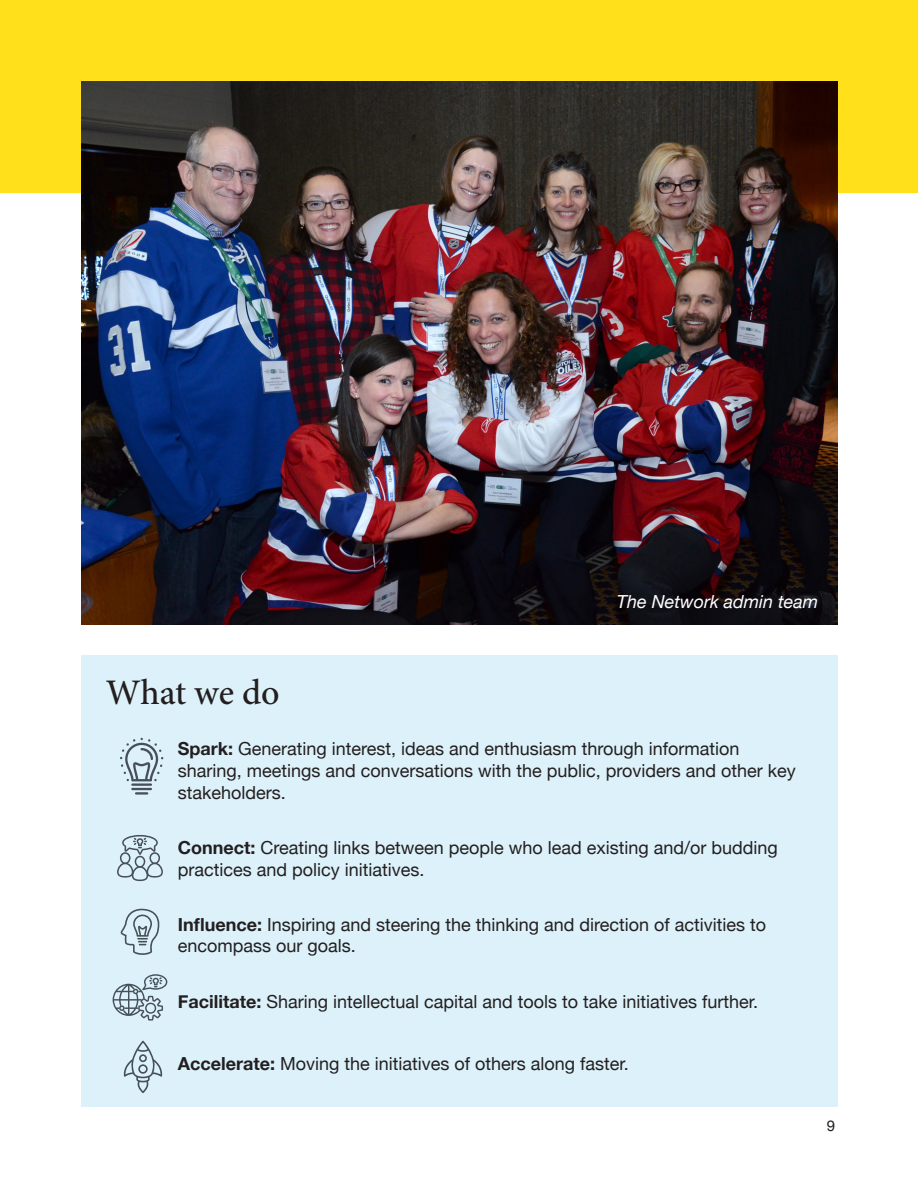
<style>
.page{position:relative;width:918px;height:1188px;background:#fff}
.page>*{position:absolute;margin:0;border:0;box-sizing:border-box;transform-origin:0 0}
.Heading_2{font:500 36px "Minion Pro";letter-spacing:-.005em;color:#231f20}
.t1{font:18px/21.6px "Helvetica Neue";color:#231f20}
.t2{font:italic 18px "Helvetica Neue";color:#fff}
.t3{font:15px "Helvetica Neue";color:#231f20}
.s1{font-weight:700}
</style>
<div class="page">
<div style="left:0;top:0;width:918px;height:192px;background:#ffe01b"></div>
<div style="left:81px;top:655px;width:757px;height:452px;background:#dcf1f9"></div>
<img style="left:82px;top:81px;width:756px;height:543px">
<svg style="left:120px;top:738px;width:43px;height:43px"></svg>
<hr style="left:131px;top:783px;width:21px;height:3px;background:#474f59">
<hr style="left:131px;top:788px;width:21px;height:2px;background:#474f59">
<svg style="left:135px;top:792px;width:13px;height:3px"></svg>
<svg style="left:117px;top:835px;width:46px;height:46px"></svg>
<svg style="left:113px;top:974px;width:54px;height:47px"></svg>
<svg style="left:124px;top:1041px;width:38px;height:52px"></svg>
<svg style="left:121px;top:909px;width:38px;height:46px"></svg>
<p class="t2" style="left:617px;top:589px;width:203px">The Network admin team</p>
<p class="Heading_2" style="left:106px;top:669px;width:175px">What we do</p>
<p class="t1" style="left:178px;top:739px;width:620px"><span class="s1">Spark:</span> Generating interest, ideas and enthusiasm through information sharing, meetings and conversations with the public, providers and other key stakeholders.</p>
<p class="t1" style="left:178px;top:838px;width:602px"><span class="s1">Connect:</span> Creating links between people who lead existing and/or budding practices and policy initiatives.</p>
<p class="t1" style="left:178px;top:915px;width:590px"><span class="s1">Influence:</span> Inspiring and steering the thinking and direction of activities to encompass our goals.</p>
<p class="t1" style="left:178px;top:992px;width:582px"><span class="s1">Facilitate:</span> Sharing intellectual capital and tools to take initiatives further.</p>
<p class="t1" style="left:178px;top:1054px;width:453px"><span class="s1">Accelerate:</span> Moving the initiatives of others along faster.</p>
<p class="t3" style="left:827px;top:1115px;width:10px">9</p>
</div>
